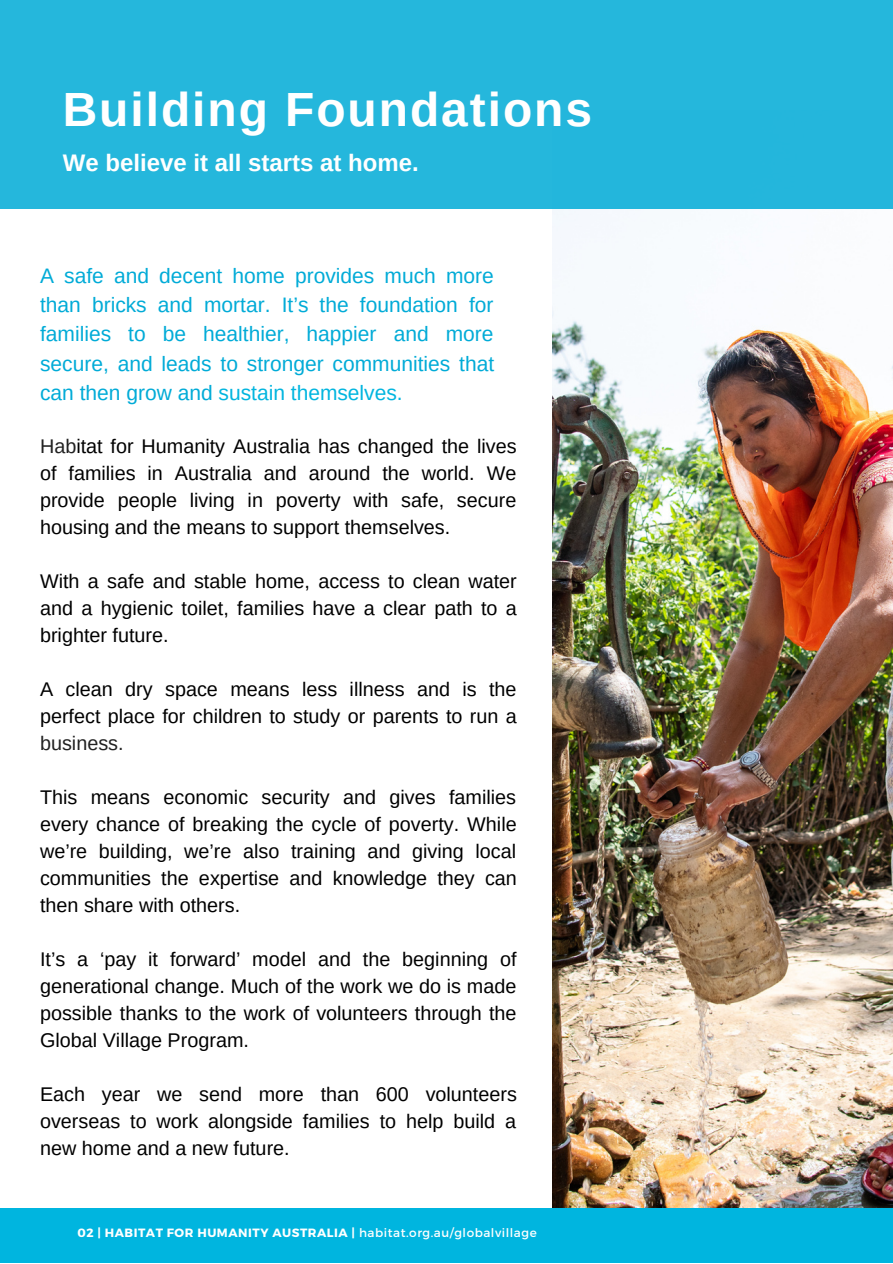
<style>
.page{position:relative;width:893px;height:1264px;background:#fff}
.page>*{position:absolute;margin:0;border:0;box-sizing:border-box;transform-origin:0 0}
.t1{font:700 48px "Arimo";letter-spacing:.04em;color:#fff}
.t2{font:700 24px "Arimo";color:#fff}
.t3{font:21px/29.2px "Arimo";color:#00abd7;text-align:justify}
.t4{font:19.8px/27px "Arimo";color:#000;text-align:justify}
.t5{font:700 12px "Montserrat";letter-spacing:.045em;color:#fff}
.s1{color:#00b5df}
.s2{color:#222}
.s3{font-weight:400}
</style>
<div class="page">
<img style="left:553px;top:208px;width:339px;height:1000px">
<div style="left:0;top:1208px;width:892px;height:54px;background:#00b5df"></div>
<div style="left:0;top:0;width:892px;height:208px;background:#25b7dc"></div>
<p class="t1" style="left:63px;top:82px;width:531px">Building Foundations</p>
<p class="t2" style="left:63px;top:149px;width:357px">We believe it all starts at home.</p>
<p class="t3" style="left:40px;top:261px;width:455px">A safe and decent home provides much more than bricks and mortar. It’s the foundation for families to be healthier, happier and more secure, and leads to stronger communities that can then grow and <span class="s1">sustain themselves.</span></p>
<p class="t4" style="left:40px;top:432px;width:478px"><span class="s2">Hab</span>itat for Humanity Australia has changed the lives of families in Australia and around the world. We provide people living in poverty with safe, secure housing and the means to support themselves.</p>
<p class="t4" style="left:40px;top:567px;width:478px">With a safe and stable home, access to clean water and a hygienic toilet, families have a clear path to a brighter future.</p>
<p class="t4" style="left:40px;top:675px;width:478px">A clean dry space means less illness and is the perfect place for children to study or parents to run a <span class="s2">business.</span></p>
<p class="t4" style="left:40px;top:783px;width:478px">This means economic security and gives families every chance of breaking the cycle of poverty. While we’re building, we’re also training and giving local communities the expertise and knowledge they can then share with others.</p>
<p class="t4" style="left:40px;top:945px;width:478px">It’s a ‘pay it forward’ model and the beginning of generational change. Much of the work we do is made possible thanks to the work of volunteers through the Global Village Program.</p>
<p class="t4" style="left:40px;top:1080px;width:478px">Each year we send more than 600 volunteers overseas to work alongside families to help build a new home and a new future.</p>
<p class="t5" style="left:77px;top:1224px;width:461px">02 | HABITAT FOR HUMANITY AUSTRALIA | <span class="s3">habitat.org.au/globalvillage</span></p>
</div>
